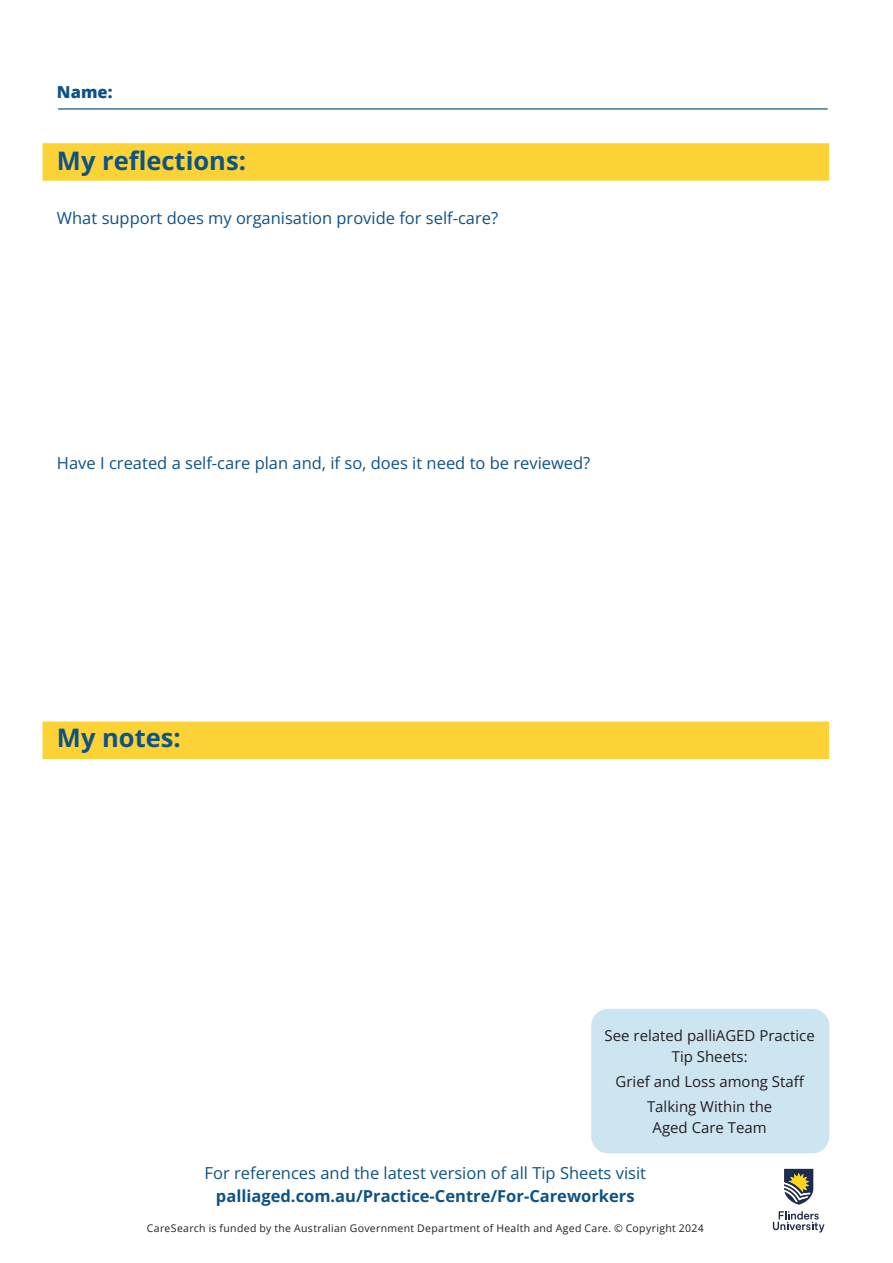
<style>
.page{position:relative;width:893px;height:1263px;background:#fff}
.page>*{position:absolute;margin:0;border:0;box-sizing:border-box;transform-origin:0 0}
.My_reflections___not{font:700 25.5px "Open Sans";color:#0e5286}
.Blue_question_text{font:16.5px "Open Sans";color:#0e5286}
.t1{font:700 16.5px "Open Sans";color:#0e5286}
.Name{font:800 16.5px "Open Sans";color:#0e5286}
.Centred_text{font:15px/21px "Open Sans";color:#231f20;text-align:center}
.t2{font:10.5px "Open Sans";letter-spacing:.03em;color:#231f20}
</style>
<div class="page">
<svg style="left:773px;top:1211px;width:51px;height:21px"></svg>
<svg style="left:784px;top:1169px;width:29px;height:36px"></svg>
<hr style="left:58px;top:108px;width:770px;height:2px;background:#0e5286">
<div style="left:43px;top:143px;width:786px;height:38px;background:#fcd337"></div>
<div style="left:43px;top:721px;width:786px;height:38px;background:#fcd337"></div>
<div style="left:591px;top:1009px;width:238px;height:144px;background:#cde5f0;border-radius:17px"></div>
<p class="Name" style="left:57px;top:79px;width:57px">Name:</p>
<h2 class="My_reflections___not" style="left:57px;top:143px;width:190px">My reflections:</h2>
<p class="Blue_question_text" style="left:57px;top:207px;width:443px">What support does my organisation provide for self-care?</p>
<p class="Blue_question_text" style="left:57px;top:452px;width:535px">Have I created a self-care plan and, if so, does it need to be reviewed?</p>
<h2 class="My_reflections___not" style="left:57px;top:720px;width:125px">My notes:</h2>
<p class="Centred_text" style="left:604px;top:1024px;width:212px">See related palliAGED Practice<br>Tip Sheets:</p>
<p class="Centred_text" style="left:615px;top:1070px;width:191px">Grief and Loss among Staff</p>
<p class="Centred_text" style="left:647px;top:1096px;width:127px">Talking Within the<br>Aged Care Team</p>
<p class="Blue_question_text" style="left:205px;top:1162px;width:443px">For references and the latest version of all Tip Sheets visit</p>
<p class="t1" style="left:216px;top:1184px;width:420px">palliaged.com.au/Practice-Centre/For-Careworkers</p>
<p class="t2" style="left:147px;top:1221px;width:558px">CareSearch is funded by the Australian Government Department of Health and Aged Care. © Copyright 2024</p>
</div>
